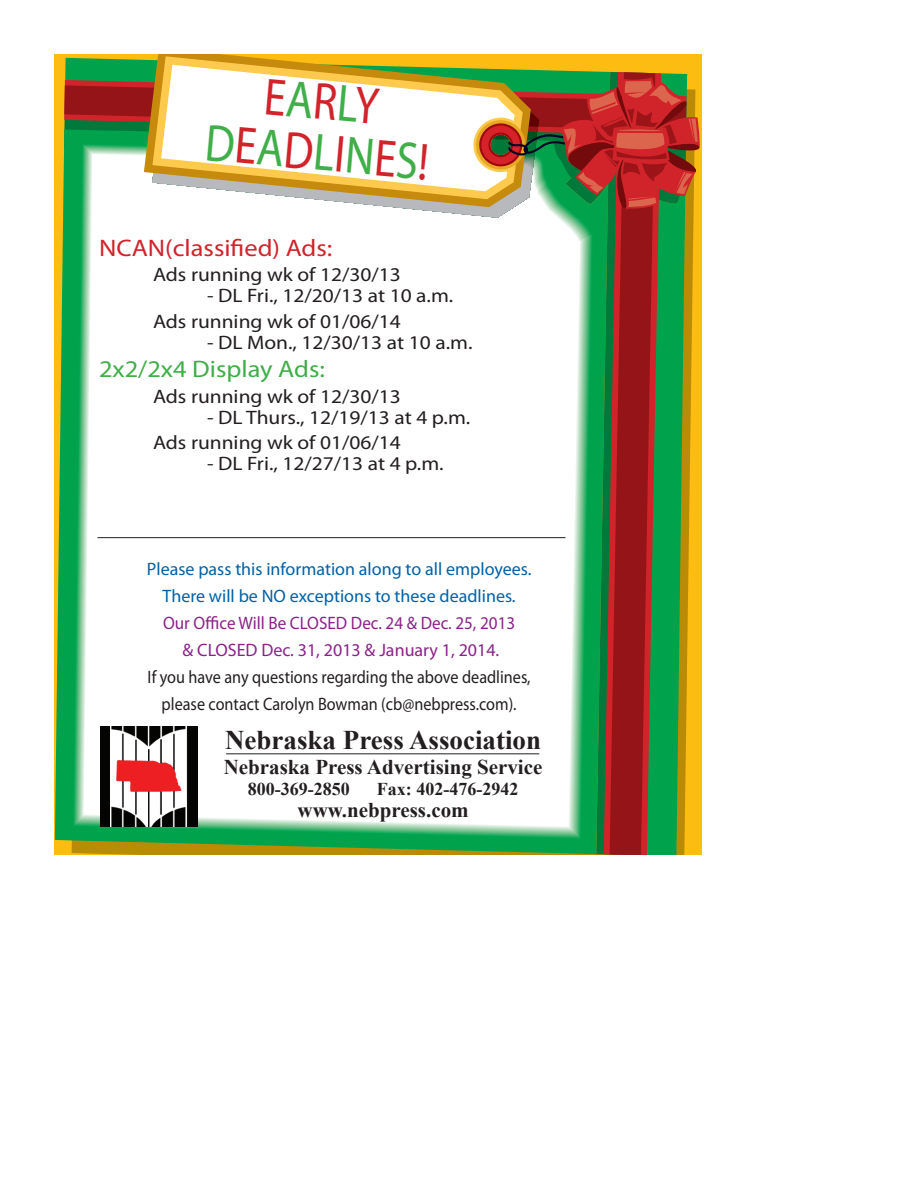
<style>
.page{position:relative;width:918px;height:1188px;background:#fff}
.page>*{position:absolute;margin:0;border:0;box-sizing:border-box;transform-origin:0 0}
.t1{font:52.5px/51px "Myriad Pro";color:#d1232a;text-align:center;scale:.85 1}
.t2{font:700 27px "Times New Roman";color:#231f20}
.t3{font:24px "Myriad Pro";color:#d1232a;scale:1.1 1}
.t4{font:24px "Myriad Pro";color:#40ae49;scale:1.1 1}
.t5{font:700 21px "Times New Roman";color:#231f20}
.t6{font:19.5px/25.5px "Myriad Pro";color:#231f20;scale:1.1 1}
.t7{font:18px/27px "Myriad Pro";color:#231f20;text-align:center;scale:.9 1}
.t8{font:18px/27px "Myriad Pro";color:#0161a7;text-align:center}
.t9{font:18px/27px "Myriad Pro";color:#8b2288;text-align:center;scale:.95 1}
.t10{font:700 18px "Times New Roman";color:#231f20}
.s1{color:#40ae49}
</style>
<div class="page">
<svg style="left:64px;top:58px;width:638px;height:796px"></svg>
<img style="left:100px;top:726px;width:97px;height:100px">
<hr style="left:226px;top:753px;width:313px;height:1px;background:#231f20">
<h1 class="t1" style="left:212px;top:70px;width:265px;rotate:5deg">E<span class="s1">A</span>R<span class="s1">L</span>Y<br><span class="s1">D</span>E<span class="s1">A</span>D<span class="s1">L</span>I<span class="s1">N</span>E<span class="s1">S</span>!</h1>
<p class="t3" style="left:99px;top:238px;width:214px">NCAN(classified) Ads:</p>
<p class="t6" style="left:153px;top:263px;width:227px">Ads running wk of 12/30/13</p>
<p class="t6" style="left:153px;top:284px;width:275px;text-indent:54px">- DL Fri., 12/20/13 at 10 a.m.<br>Ads running wk of 01/06/14</p>
<p class="t6" style="left:207px;top:331px;width:243px">- DL Mon., 12/30/13 at 10 a.m.</p>
<p class="t4" style="left:99px;top:360px;width:207px">2x2/2x4 Display Ads:</p>
<p class="t6" style="left:153px;top:385px;width:227px">Ads running wk of 12/30/13</p>
<p class="t6" style="left:153px;top:406px;width:290px;text-indent:54px">- DL Thurs., 12/19/13 at 4 p.m.<br>Ads running wk of 01/06/14</p>
<p class="t6" style="left:207px;top:453px;width:217px">- DL Fri., 12/27/13 at 4 p.m.</p>
<p class="t8" style="left:147px;top:557px;width:386px">Please pass this information along to all employees.<br>There will be NO exceptions to these deadlines.</p>
<p class="t9" style="left:163px;top:611px;width:372px">Our Office Will Be CLOSED Dec. 24 &amp; Dec. 25, 2013 &amp; CLOSED Dec. 31, 2013 &amp; January 1, 2014.</p>
<p class="t7" style="left:148px;top:665px;width:427px">If you have any questions regarding the above deadlines, please contact Carolyn Bowman (cb@nebpress.com).</p>
<h2 class="t2" style="left:225px;top:725px;width:317px">Nebraska Press Association</h2>
<p class="t5" style="left:224px;top:755px;width:320px">Nebraska Press Advertising Service</p>
<p class="t10" style="left:248px;top:779px;width:103px">800-369-2850</p>
<p class="t10" style="left:377px;top:779px;width:143px">Fax: 402-476-2942</p>
<p class="t5" style="left:298px;top:799px;width:173px">www.nebpress.com</p>
</div>
